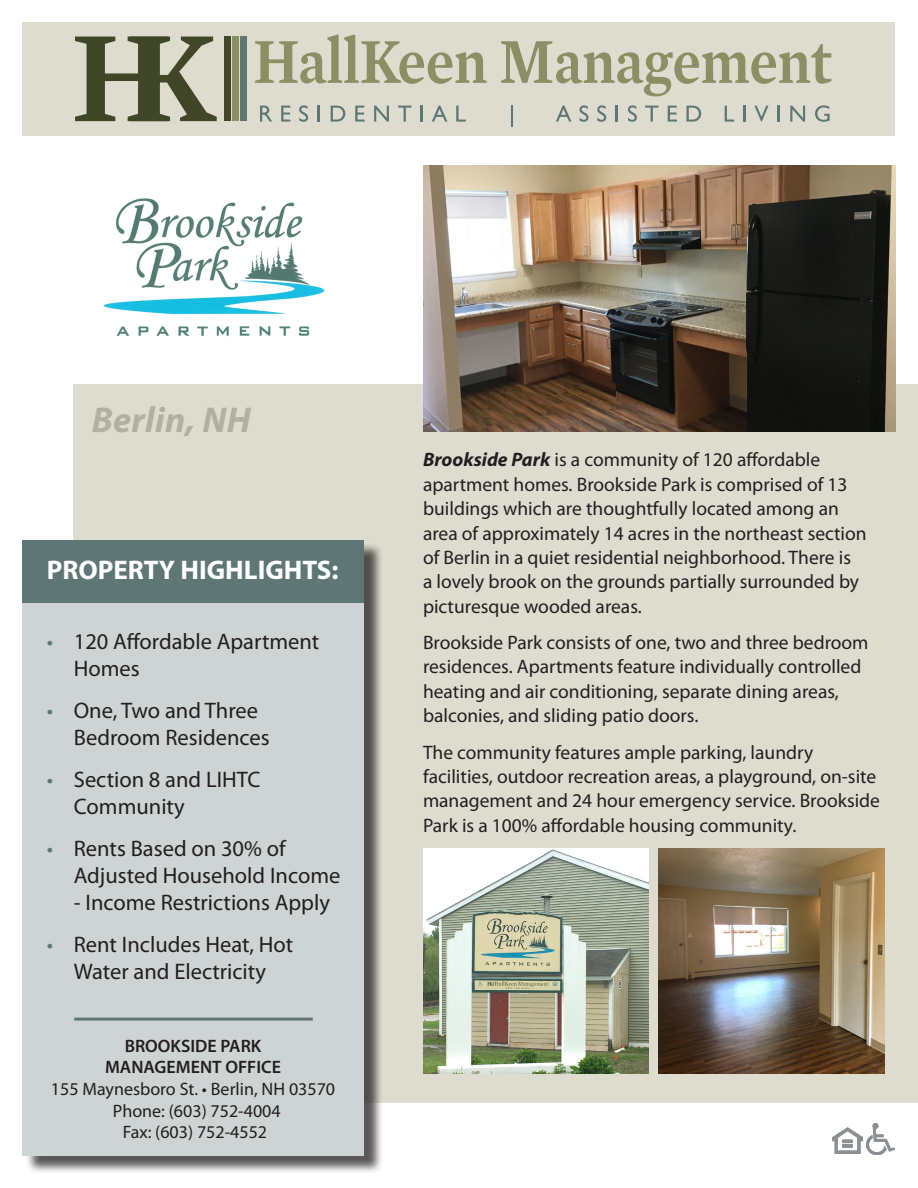
<style>
.page{position:relative;width:918px;height:1188px;background:#fff}
.page>*{position:absolute;margin:0;border:0;box-sizing:border-box;transform-origin:0 0}
.t1{font:italic 700 36px "Myriad Pro";letter-spacing:.01em;color:#b1b0a2}
.Basic__No_Hyphenatio{font:700 27px "Myriad Pro";color:#fff}
.Bullet_Indent{font:22.5px/27px "Myriad Pro";color:#231f20}
.Basic__No_Hyphenatio-2{font:19.5px/24.3px "Myriad Pro";color:#231f20}
.t2{font:18px "Myriad Pro";color:#231f20}
.t3{font:600 18px "Myriad Pro";color:#231f20}
.s1{color:#5e7775}
.s2{font-weight:700;font-style:italic}
</style>
<div class="page">
<div style="left:74px;top:384px;width:844px;height:718px;background:#dedccf"></div>
<div style="left:25px;top:542px;width:358px;height:632px;background:#231f20;opacity:.75"></div>
<div style="left:22px;top:540px;width:342px;height:616px;background:#ced4d4"></div>
<img style="left:423px;top:166px;width:473px;height:266px">
<div style="left:22px;top:540px;width:342px;height:63px;background:#5e7775"></div>
<img style="left:867px;top:1123px;width:28px;height:32px">
<img style="left:832px;top:1128px;width:30px;height:25px">
<hr style="left:74px;top:1018px;width:239px;height:3px;background:#5e7775">
<img style="left:103px;top:198px;width:222px;height:138px">
<div style="left:22px;top:22px;width:874px;height:114px;background:#dedccf"></div>
<svg style="left:75px;top:37px;width:142px;height:84px"></svg>
<svg style="left:255px;top:34px;width:232px;height:50px"></svg>
<svg style="left:501px;top:41px;width:331px;height:55px"></svg>
<div style="left:224px;top:36px;width:6px;height:85px;background:#3f4725"></div>
<div style="left:232px;top:36px;width:6px;height:85px;background:#8b8f63"></div>
<div style="left:240px;top:36px;width:7px;height:85px;background:#5e7775"></div>
<svg style="left:260px;top:106px;width:12px;height:16px"></svg>
<svg style="left:281px;top:106px;width:9px;height:16px"></svg>
<svg style="left:299px;top:105px;width:9px;height:17px"></svg>
<svg style="left:318px;top:106px;width:2px;height:16px"></svg>
<svg style="left:331px;top:106px;width:14px;height:16px"></svg>
<svg style="left:355px;top:106px;width:10px;height:16px"></svg>
<svg style="left:374px;top:106px;width:15px;height:16px"></svg>
<svg style="left:398px;top:106px;width:13px;height:16px"></svg>
<svg style="left:421px;top:106px;width:2px;height:16px"></svg>
<svg style="left:432px;top:106px;width:15px;height:16px"></svg>
<svg style="left:456px;top:106px;width:10px;height:16px"></svg>
<hr style="left:511px;top:106px;width:2px;height:21px;background:#5e7775">
<svg style="left:556px;top:106px;width:15px;height:16px"></svg>
<svg style="left:579px;top:105px;width:10px;height:17px"></svg>
<svg style="left:597px;top:105px;width:9px;height:17px"></svg>
<svg style="left:616px;top:106px;width:2px;height:16px"></svg>
<svg style="left:628px;top:105px;width:9px;height:17px"></svg>
<svg style="left:645px;top:106px;width:13px;height:16px"></svg>
<svg style="left:668px;top:106px;width:9px;height:16px"></svg>
<svg style="left:686px;top:106px;width:15px;height:16px"></svg>
<svg style="left:725px;top:106px;width:9px;height:16px"></svg>
<hr style="left:743px;top:106px;width:3px;height:16px;background:#5e7775">
<svg style="left:754px;top:106px;width:15px;height:16px"></svg>
<hr style="left:777px;top:106px;width:3px;height:16px;background:#5e7775">
<svg style="left:790px;top:106px;width:15px;height:16px"></svg>
<svg style="left:815px;top:105px;width:15px;height:17px"></svg>
<img style="left:424px;top:848px;width:224px;height:226px">
<img style="left:659px;top:848px;width:225px;height:226px">
<p class="t1" style="left:92px;top:396px;width:160px">Berlin, NH</p>
<p class="Basic__No_Hyphenatio" style="left:47px;top:553px;width:293px">PROPERTY HIGHLIGHTS:</p>
<p class="Bullet_Indent" style="left:74px;top:628px;width:247px;text-indent:-27px"><span class="s1">•</span> 120 Affordable Apartment<br>Homes</p>
<p class="Bullet_Indent" style="left:74px;top:697px;width:197px;text-indent:-27px"><span class="s1">•</span> One, Two and Three<br>Bedroom Residences</p>
<p class="Bullet_Indent" style="left:74px;top:766px;width:188px;text-indent:-27px"><span class="s1">•</span> Section 8 and LIHTC<br>Community</p>
<p class="Bullet_Indent" style="left:74px;top:835px;width:268px;text-indent:-27px"><span class="s1">•</span> Rents Based on 30% of<br>Adjusted Household Income</p>
<p class="Bullet_Indent" style="left:74px;top:889px;width:258px">- Income Restrictions Apply</p>
<p class="Bullet_Indent" style="left:47px;top:931px;width:248px;text-align:center"><span class="s1">•</span> Rent Includes Heat, Hot<br>Water and Electricity</p>
<p class="t3" style="left:125px;top:1034px;width:138px">BROOKSIDE PARK</p>
<p class="t3" style="left:105px;top:1056px;width:177px">MANAGEMENT OFFICE</p>
<p class="t2" style="left:51px;top:1078px;width:286px">155 Maynesboro St. • Berlin, NH 03570</p>
<p class="t2" style="left:113px;top:1099px;width:169px">Phone: (603) 752-4004</p>
<p class="t2" style="left:123px;top:1121px;width:146px">Fax: (603) 752-4552</p>
<p class="Basic__No_Hyphenatio-2" style="left:423px;top:447px;width:445px"><span class="s2">Brookside Park</span> is a community of 120 affordable apartment homes. Brookside Park is comprised of 13 buildings which are thoughtfully located among an area of approximately 14 acres in the northeast section of Berlin in a quiet residential neighborhood. There is<br>a lovely brook on the grounds partially surrounded by picturesque wooded areas.</p>
<p class="Basic__No_Hyphenatio-2" style="left:423px;top:630px;width:447px">Brookside Park consists of one, two and three bedroom residences. Apartments feature individually controlled heating and air conditioning, separate dining areas, balconies, and sliding patio doors.</p>
<p class="Basic__No_Hyphenatio-2" style="left:423px;top:740px;width:459px">The community features ample parking, laundry facilities, outdoor recreation areas, a playground, on-site management and 24 hour emergency service. Brookside Park is a 100% affordable housing community.</p>
</div>
